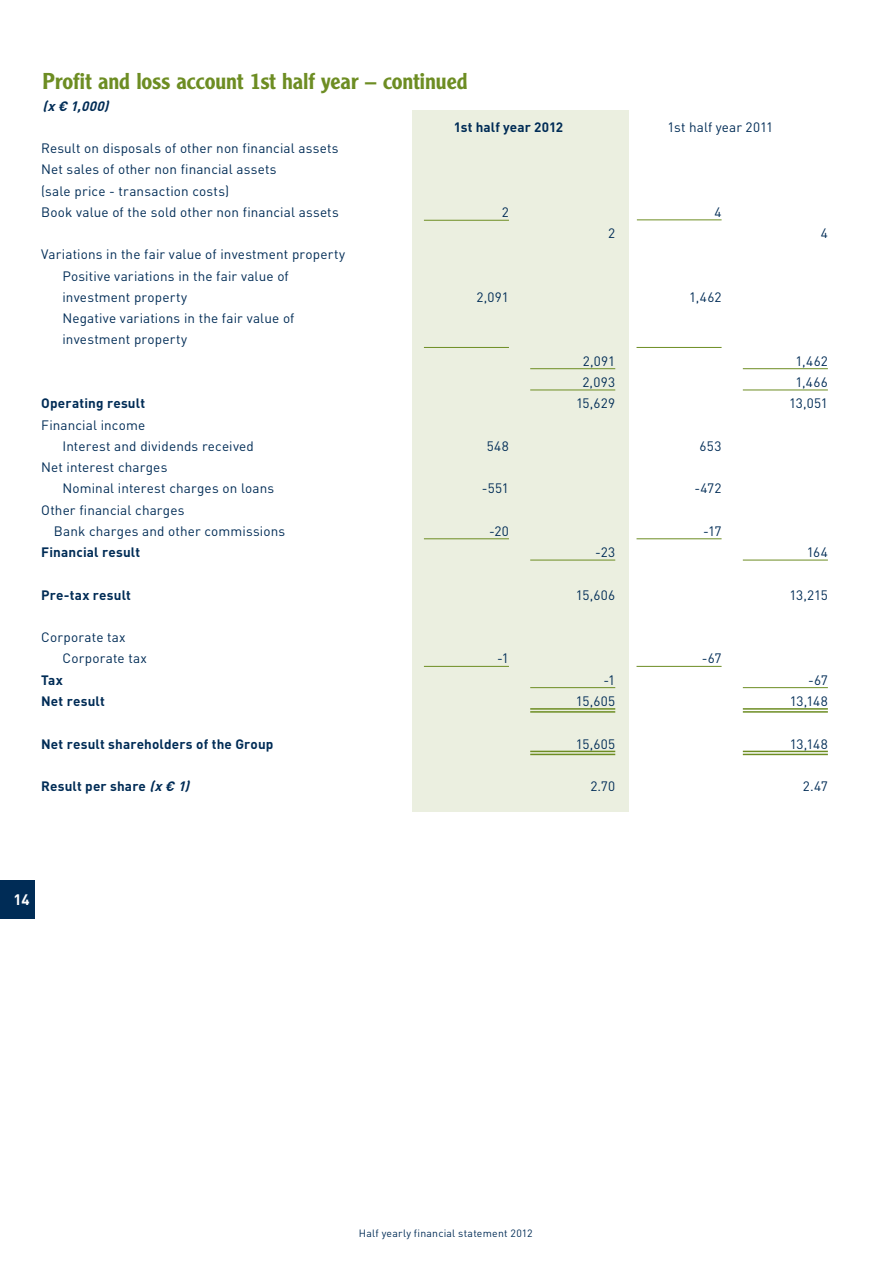
<style>
.page{position:relative;width:893px;height:1263px;background:#fff}
.page>*{position:absolute;margin:0;border:0;box-sizing:border-box;transform-origin:0 0}
.t1{font:500 22.5px "Clearface Gothic LT Std";letter-spacing:-.005em;color:#6d8d23}
.t2{font:700 15px "DIN Pro";color:#fff}
.t3{font:13.5px/21.3px "DIN Pro";letter-spacing:.01em;color:#002c56}
.t4{font:700 13.5px "DIN Pro";letter-spacing:.01em;color:#002c56}
.t5{font:italic 700 13.5px "DIN Pro";color:#002c56}
.t6{font:10.5px "DIN Pro";letter-spacing:.02em;color:#002c56}
.s1{font-style:italic}
</style>
<div class="page">
<div style="left:0;top:880px;width:34px;height:38px;background:#002c56"></div>
<div style="left:412px;top:111px;width:217px;height:701px;background:#ebefe0"></div>
<hr style="left:424px;top:220px;width:85px;height:1px;background:#6d8d23">
<hr style="left:637px;top:219px;width:85px;height:1px;background:#6d8d23">
<hr style="left:424px;top:347px;width:85px;height:1px;background:#6d8d23">
<hr style="left:636px;top:347px;width:86px;height:1px;background:#6d8d23">
<hr style="left:530px;top:368px;width:85px;height:1px;background:#6d8d23">
<hr style="left:743px;top:368px;width:85px;height:1px;background:#6d8d23">
<hr style="left:530px;top:390px;width:85px;height:1px;background:#6d8d23">
<hr style="left:743px;top:390px;width:85px;height:1px;background:#6d8d23">
<hr style="left:424px;top:538px;width:85px;height:1px;background:#6d8d23">
<hr style="left:636px;top:538px;width:86px;height:1px;background:#6d8d23">
<hr style="left:530px;top:560px;width:85px;height:1px;background:#6d8d23">
<hr style="left:743px;top:560px;width:85px;height:1px;background:#6d8d23">
<hr style="left:424px;top:666px;width:85px;height:1px;background:#6d8d23">
<hr style="left:636px;top:666px;width:86px;height:1px;background:#6d8d23">
<hr style="left:530px;top:687px;width:85px;height:1px;background:#6d8d23">
<hr style="left:743px;top:687px;width:85px;height:1px;background:#6d8d23">
<hr style="left:530px;top:708px;width:85px;height:2px;background:#6d8d23">
<hr style="left:530px;top:711px;width:85px;height:2px;background:#6d8d23">
<hr style="left:743px;top:708px;width:85px;height:2px;background:#6d8d23">
<hr style="left:743px;top:711px;width:85px;height:2px;background:#6d8d23">
<hr style="left:530px;top:751px;width:85px;height:1px;background:#6d8d23">
<hr style="left:530px;top:754px;width:85px;height:1px;background:#6d8d23">
<hr style="left:743px;top:751px;width:85px;height:1px;background:#6d8d23">
<hr style="left:743px;top:754px;width:85px;height:1px;background:#6d8d23">
<h1 class="t1" style="left:43px;top:67px;width:426px">Profit and loss account 1st half year – continued</h1>
<p class="t5" style="left:43px;top:96px;width:72px">(x€ 1,000)</p>
<p class="t3" style="left:41px;top:137px;width:299px">Result on disposals of other non financial assets Net sales of other non financial assets<br>(sale price - transaction costs)<br>Book value of the sold other non financial assets</p>
<p class="t3" style="left:62px;top:243px;width:284px;text-indent:-21px">Variations in the fair value of investment property<br>Positive variations in the fair value of investment property</p>
<p class="t3" style="left:62px;top:307px;width:234px">Negative variations in the fair value of investment property</p>
<p class="t4" style="left:454px;top:118px;width:111px">1st half year 2012</p>
<p class="t3" style="left:668px;top:116px;width:107px">1st half year 2011</p>
<p class="t3" style="left:502px;top:201px;width:9px">2</p>
<p class="t3" style="left:715px;top:201px;width:9px">4</p>
<p class="t3" style="left:608px;top:222px;width:9px">2</p>
<p class="t3" style="left:821px;top:222px;width:9px">4</p>
<p class="t3" style="left:476px;top:286px;width:34px">2,091</p>
<p class="t3" style="left:689px;top:286px;width:34px">1,462</p>
<p class="t3" style="left:583px;top:350px;width:34px">2,091</p>
<p class="t3" style="left:796px;top:350px;width:34px">1,462</p>
<p class="t3" style="left:582px;top:371px;width:34px">2,093</p>
<p class="t3" style="left:795px;top:371px;width:34px">1,466</p>
<p class="t4" style="left:41px;top:394px;width:105px">Operating result</p>
<p class="t3" style="left:576px;top:392px;width:41px">15,629</p>
<p class="t3" style="left:789px;top:392px;width:40px">13,051</p>
<p class="t3" style="left:62px;top:413px;width:193px;text-indent:-21px">Financial income<br>Interest and dividends received</p>
<p class="t3" style="left:487px;top:435px;width:24px">548</p>
<p class="t3" style="left:700px;top:435px;width:23px">653</p>
<p class="t3" style="left:62px;top:456px;width:213px;text-indent:-21px">Net interest charges<br>Nominal interest charges on loans</p>
<p class="t3" style="left:54px;top:498px;width:233px;text-indent:-13px">Other financial charges<br>Bank charges and other commissions</p>
<p class="t3" style="left:482px;top:477px;width:29px">-551</p>
<p class="t3" style="left:694px;top:477px;width:29px">-472</p>
<p class="t3" style="left:489px;top:520px;width:21px">-20</p>
<p class="t3" style="left:703px;top:520px;width:20px">-17</p>
<p class="t4" style="left:41px;top:543px;width:100px">Financial result</p>
<p class="t3" style="left:595px;top:541px;width:22px">-23</p>
<p class="t3" style="left:807px;top:541px;width:23px">164</p>
<p class="t4" style="left:41px;top:586px;width:91px">Pre-tax result</p>
<p class="t3" style="left:576px;top:584px;width:41px">15,606</p>
<p class="t3" style="left:789px;top:584px;width:40px">13,215</p>
<p class="t3" style="left:62px;top:626px;width:86px;text-indent:-21px">Corporate tax<br>Corporate tax</p>
<p class="t3" style="left:497px;top:647px;width:13px">-1</p>
<p class="t3" style="left:702px;top:647px;width:21px">-67</p>
<p class="t4" style="left:41px;top:671px;width:23px">Tax</p>
<p class="t3" style="left:603px;top:669px;width:13px">-1</p>
<p class="t3" style="left:808px;top:669px;width:21px">-67</p>
<p class="t4" style="left:41px;top:692px;width:65px">Net result</p>
<p class="t3" style="left:576px;top:690px;width:41px">15,605</p>
<p class="t3" style="left:790px;top:690px;width:40px">13,148</p>
<p class="t4" style="left:41px;top:734px;width:234px">Net result shareholders of the Group</p>
<p class="t3" style="left:576px;top:732px;width:41px">15,605</p>
<p class="t3" style="left:790px;top:732px;width:40px">13,148</p>
<p class="t4" style="left:41px;top:777px;width:154px">Result per share <span class="s1">(x€ 1)</span></p>
<p class="t3" style="left:590px;top:775px;width:26px">2.70</p>
<p class="t3" style="left:803px;top:775px;width:27px">2.47</p>
<p class="t2" style="left:13px;top:889px;width:18px">14</p>
<p class="t6" style="left:359px;top:1226px;width:175px">Half yearly financial statement 2012</p>
</div>
